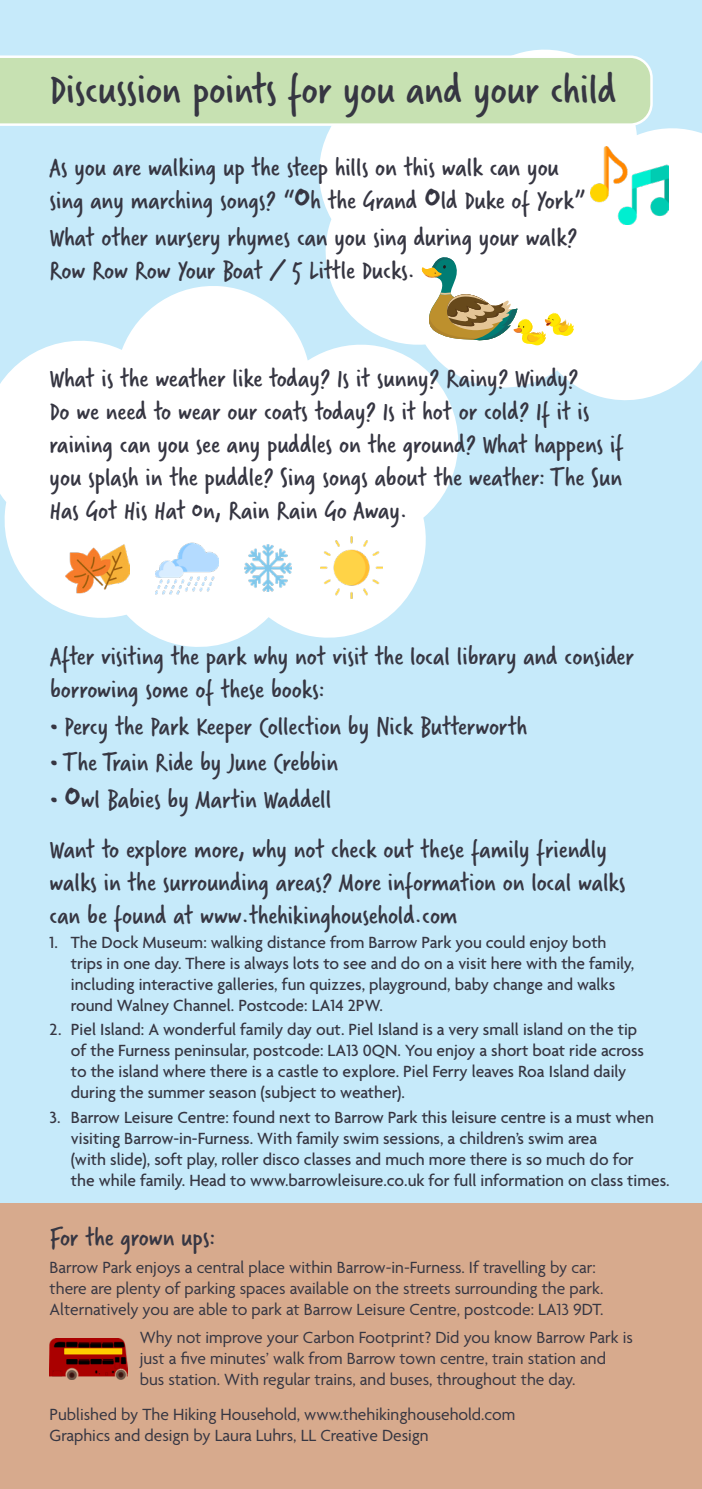
<style>
.page{position:relative;width:702px;height:1489px;background:#fff}
.page>*{position:absolute;margin:0;border:0;box-sizing:border-box;transform-origin:0 0}
.t1{font:45px "Verveine";color:#363642}
.t2{font:27.5px/33px "Verveine";color:#363642}
.t3{font:500 17.5px/21px "Agenda";color:#363642}
.t4{font:17.5px/21px "Agenda";color:#363642}
.s1{font-size:40px}
.s2{font-size:40px;color:#fff}
</style>
<div class="page">
<div style="left:0;top:0;width:702px;height:1215px;background:#c6eafa"></div>
<div style="left:0;top:1203px;width:702px;height:285px;background:#d7aa8d"></div>
<svg style="left:319px;top:49px;width:383px;height:352px;background:#f7fcfe"></svg>
<svg style="left:0;top:55px;width:652px;height:71px;background:#cbe3b8"></svg>
<svg style="left:0;top:278px;width:464px;height:369px"></svg>
<img style="left:50px;top:1338px;width:78px;height:40px">
<svg style="left:422px;top:256px;width:151px;height:89px;background:#dcd9be"></svg>
<img style="left:590px;top:147px;width:78px;height:78px">
<img style="left:66px;top:537px;width:63px;height:63px">
<img style="left:155px;top:537px;width:64px;height:63px">
<img style="left:244px;top:544px;width:47px;height:47px">
<img style="left:321px;top:537px;width:62px;height:62px">
<p class="t1" style="left:50px;top:58px;width:568px">Discussion points for you and your child</p>
<p class="t2" style="left:50px;top:151px;width:537px">As you are walking up the steep hills on this walk can you sing any marching songs? “<span class="s1">O</span>h the Grand <span class="s2">O</span>ld Duke of York”</p>
<p class="t2" style="left:50px;top:221px;width:529px">What other nursery rhymes can you sing during your walk?<br>Row Row Row Your Boat / 5 Little Ducks.</p>
<p class="t2" style="left:50px;top:362px;width:575px">What is the weather like today? Is it sunny? Rainy? Windy?<br>Do we need to wear our coats today? Is it hot or cold? If it is raining can you see any puddles on the ground? What happens if you splash in the puddle? Sing songs about the weather: The Sun Has Got His Hat On, Rain Rain Go Away.</p>
<p class="t2" style="left:50px;top:640px;width:585px">After visiting the park why not visit the local library and consider borrowing some of these books:</p>
<p class="t2" style="left:50px;top:709px;width:478px">• Percy the Park Keeper Collection by Nick Butterworth</p>
<p class="t2" style="left:50px;top:746px;width:289px">• The Train Ride by June Crebbin</p>
<p class="t2" style="left:50px;top:782px;width:283px">• <span class="s1">O</span>wl Babies by Martin Waddell</p>
<p class="t2" style="left:50px;top:833px;width:577px">Want to explore more, why not check out these family friendly walks in the surrounding areas? More information on local walks can be found at www.thehikinghousehold.com</p>
<p class="t3" style="left:71px;top:932px;width:565px;text-indent:-21px">1. The Dock Museum: walking distance from Barrow Park you could enjoy both trips in one day. There is always lots to see and do on a visit here with the family, including interactive galleries, fun quizzes, playground, baby change and walks round Walney Channel. Postcode: LA14 2PW.</p>
<p class="t3" style="left:71px;top:1020px;width:574px;text-indent:-21px">2. Piel Island: A wonderful family day out. Piel Island is a very small island on the tip of the Furness peninsular, postcode: LA13 0QN. You enjoy a short boat ride across to the island where there is a castle to explore. Piel Ferry leaves Roa Island daily during the summer season (subject to weather).</p>
<p class="t3" style="left:71px;top:1107px;width:600px;text-indent:-21px">3. Barrow Leisure Centre: found next to Barrow Park this leisure centre is a must when visiting Barrow-in-Furness. With family swim sessions, a children’s swim area<br>(with slide), soft play, roller disco classes and much more there is so much do for<br>the while family. Head to www.barrowleisure.co.uk for full information on class times.</p>
<p class="t2" style="left:50px;top:1220px;width:167px">For the grown ups:</p>
<p class="t4" style="left:50px;top:1257px;width:555px">Barrow Park enjoys a central place within Barrow-in-Furness. If travelling by car: there are plenty of parking spaces available on the streets surrounding the park.<br>Alternatively you are able to park at Barrow Leisure Centre, postcode: LA13 9DT.</p>
<p class="t4" style="left:140px;top:1327px;width:494px">Why not improve your Carbon Footprint? Did you know Barrow Park is just a five minutes’ walk from Barrow town centre, train station and bus station. With regular trains, and buses, throughout the day.</p>
<p class="t4" style="left:50px;top:1404px;width:467px">Published by The Hiking Household, www.thehikinghousehold.com<br>Graphics and design by Laura Luhrs, LL Creative Design</p>
</div>
